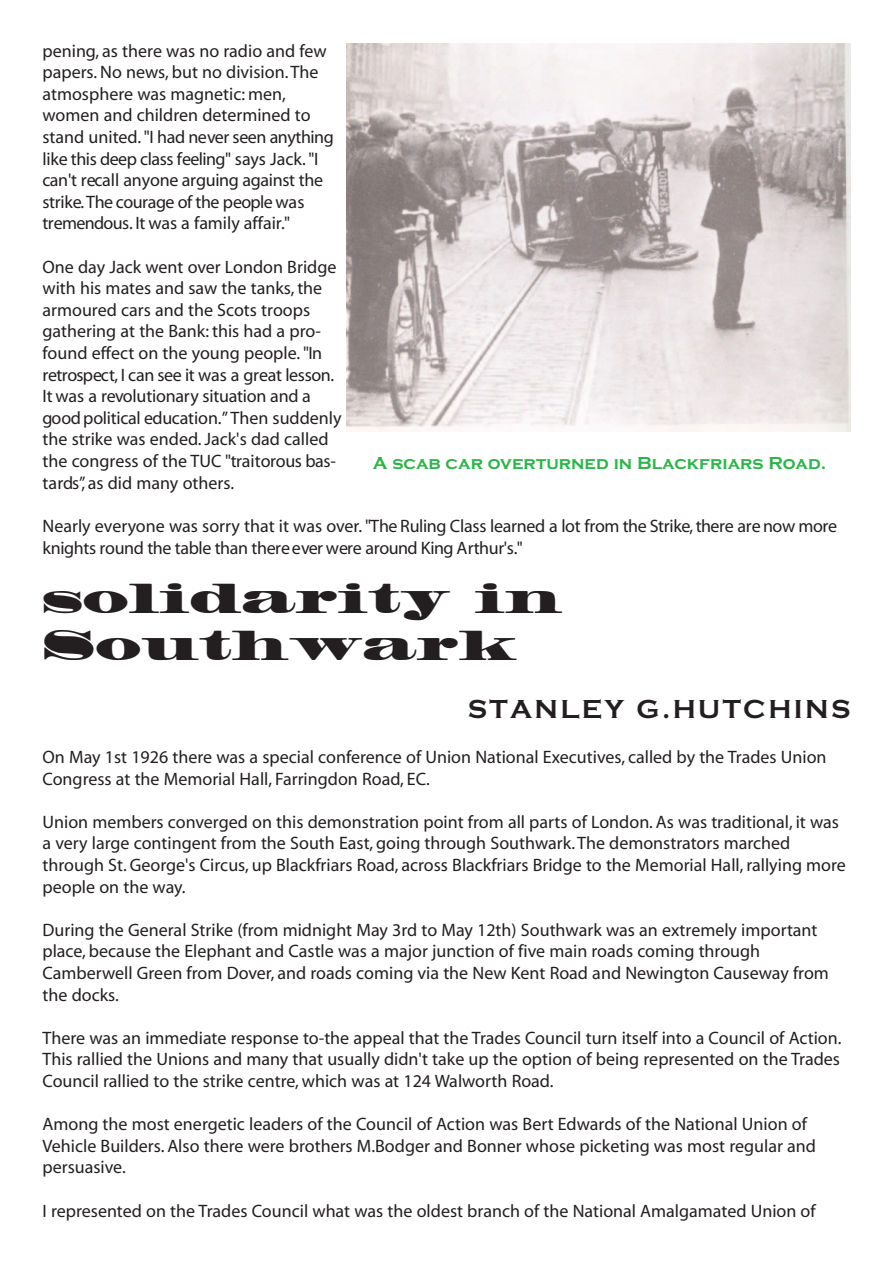
<style>
.page{position:relative;width:893px;height:1263px;background:#fff}
.page>*{position:absolute;margin:0;border:0;box-sizing:border-box;transform-origin:0 0}
.t1{font:39px/46.8px "Madrone";color:#231f20}
.t2{font:700 27px "Copperplate Gothic";letter-spacing:.09em;color:#231f20}
.t3{font:18px/21.6px "Myriad";color:#231f20}
.t4{font:700 18px "Copperplate Gothic";color:#30b24a}
</style>
<div class="page">
<img style="left:347px;top:44px;width:503px;height:387px">
<p class="t3" style="left:43px;top:41px;width:293px">pening, as there was no radio and few papers. No news, but no division. The atmosphere was magnetic: men, women and children determined to stand united. "I had never seen anything like this deep class feeling" says Jack. "I can't recall anyone arguing against the strike. The courage of the people was tremendous. It was a family affair."</p>
<p class="t3" style="left:43px;top:257px;width:301px">One day Jack went over London Bridge with his mates and saw the tanks, the armoured cars and the Scots troops gathering at the Bank: this had a pro&shy;found effect on the young people. "In retrospect, I can see it was a great lesson.<br>It was a revolutionary situation and a good political education.” Then suddenly the strike was ended. Jack's dad called the congress of the TUC "traitorous bas&shy;tards”, as did many others.</p>
<p class="t3" style="left:43px;top:517px;width:796px">Nearly everyone was sorry that it was over. "The Ruling Class learned a lot from the Strike, there are now more knights round the table than there ever were around King Arthur's."</p>
<h1 class="t1" style="left:43px;top:579px;width:522px">solidarity in<br>Southwark</h1>
<h2 class="t2" style="left:468px;top:693px;width:384px">STANLEY G.HUTCHINS</h2>
<p class="t3" style="left:43px;top:748px;width:786px">On May 1st 1926 there was a special conference of Union National Executives, called by the Trades Union<br>Congress at the Memorial Hall, Farringdon Road, EC.</p>
<p class="t3" style="left:43px;top:812px;width:805px">Union members converged on this demonstration point from all parts of London. As was traditional, it was a very large contingent from the South East, going through Southwark. The demonstrators marched through St. George's Circus, up Blackfriars Road, across Blackfriars Bridge to the Memorial Hall, rallying more people on the way.</p>
<p class="t3" style="left:43px;top:920px;width:788px">During the General Strike (from midnight May 3rd to May 12th) Southwark was an extremely important place, because the Elephant and Castle was a major junction of five main roads coming through Camberwell Green from Dover, and roads coming via the New Kent Road and Newington Causeway from the docks.</p>
<p class="t3" style="left:43px;top:1028px;width:800px;text-align:justify">There was an immediate response to-the appeal that the Trades Council turn itself into a Council of Action.<br>This rallied the Unions and many that usually didn't take up the option of being represented on the Trades Council rallied to the strike centre, which was at 124 Walworth Road.</p>
<p class="t3" style="left:43px;top:1115px;width:775px">Among the most energetic leaders of the Council of Action was Bert Edwards of the National Union of<br>Vehicle Builders. Also there were brothers M.Bodger and Bonner whose picketing was most regular and persuasive.</p>
<p class="t3" style="left:43px;top:1201px;width:775px">I represented on the Trades Council what was the oldest branch of the National Amalgamated Union of</p>
<p class="t4" style="left:373px;top:452px;width:455px">A scab car overturned in Blackfriars Road.</p>
</div>
